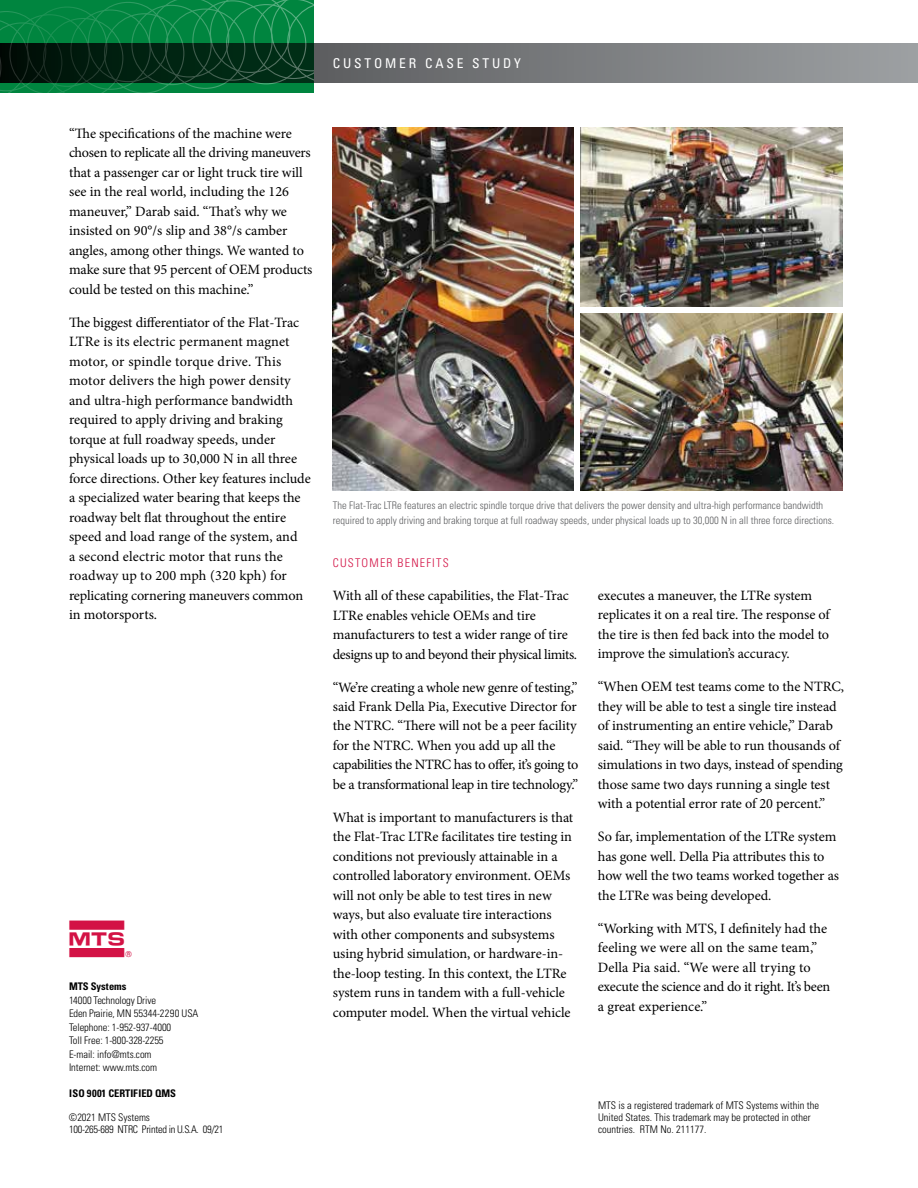
<style>
.page{position:relative;width:918px;height:1188px;background:#fff}
.page>*{position:absolute;margin:0;border:0;box-sizing:border-box;transform-origin:0 0}
.t1{font:40.5px "MTS Systems";color:#d31245}
.t2{font:14.25px/19.5px "Minion Pro";letter-spacing:-.005em;color:#000}
.t3{font:condensed 13.5px "Univers LT Std";letter-spacing:.21em;color:#fff}
.t4{font:300 condensed 12px "Univers LT Std";letter-spacing:.1em;color:#d31245}
.t5{font:300 condensed 10.5px/13.5px "Univers LT Std";letter-spacing:-.005em;color:#000}
.t6{font:300 condensed 10.5px/15px "Univers LT Std";color:#5f6062}
.t7{font:300 condensed 10.5px/12px "Univers LT Std";letter-spacing:-.025em;color:#000}
.t8{font:700 condensed 10.5px "Univers LT Std";letter-spacing:-.005em;color:#000}
</style>
<div class="page">
<svg style="left:314px;top:44px;width:604px;height:38px;background:#7d7f81"></svg>
<svg style="left:0;top:0;width:314px;height:93px;background:#047439"></svg>
<svg style="left:149px;top:0;width:165px;height:83px;background:#0a5f32"></svg>
<svg style="left:0;top:11px;width:123px;height:82px;background:#045129"></svg>
<img style="left:333px;top:127px;width:240px;height:363px">
<img style="left:581px;top:127px;width:261px;height:179px">
<img style="left:581px;top:313px;width:261px;height:177px">
<p class="t3" style="left:333px;top:55px;width:190px">CUSTOMER CASE STUDY</p>
<p class="t2" style="left:69px;top:123px;width:245px">“The specifications of the machine were chosen to replicate all the driving maneuvers that a passenger car or light truck tire will see in the real world, including the 126 maneuver,” Darab said. “That’s why we insisted on 90°/s slip and 38°/s camber angles, among other things. We wanted to make sure that 95 percent of OEM products could be tested on this machine.”</p>
<p class="t2" style="left:69px;top:312px;width:243px">The biggest differentiator of the Flat-Trac LTRe is its electric permanent magnet motor, or spindle torque drive. This motor delivers the high power density and ultra-high performance bandwidth required to apply driving and braking torque at full roadway speeds, under physical loads up to 30,000 N in all three force directions. Other key features include a specialized water bearing that keeps the roadway belt flat throughout the entire speed and load range of the system, and<br>a second electric motor that runs the roadway up to 200 mph (320 kph) for replicating cornering maneuvers common in motorsports.</p>
<h1 class="t1" style="left:68px;top:920px;width:68px">l</h1>
<p class="t8" style="left:69px;top:980px;width:59px">MTS Systems</p>
<p class="t5" style="left:69px;top:993px;width:131px">14000 Technology Drive<br>Eden Prairie, MN 55344-2290 USA<br>Telephone: 1-952-937-4000<br>Toll Free: 1-800-328-2255<br>E-mail: info@mts.com<br>Internet: www.mts.com</p>
<p class="t8" style="left:69px;top:1087px;width:109px">ISO 9001 CERTIFIED QMS</p>
<p class="t7" style="left:69px;top:1111px;width:156px">©2021 MTS Systems<br>100-265-689 NTRC Printed in U.S.A. 09/21</p>
<p class="t6" style="left:333px;top:497px;width:503px">The Flat-Trac LTRe features an electric spindle torque drive that delivers the power density and ultra-high performance bandwidth required to apply driving and braking torque at full roadway speeds, under physical loads up to 30,000 N in all three force directions.</p>
<p class="t4" style="left:333px;top:556px;width:117px">CUSTOMER BENEFITS</p>
<p class="t2" style="left:333px;top:586px;width:246px">With all of these capabilities, the Flat-Trac LTRe enables vehicle OEMs and tire manufacturers to test a wider range of tire designs up to and beyond their physical limits.</p>
<p class="t2" style="left:333px;top:677px;width:247px">“We’re creating a whole new genre of testing,” said Frank Della Pia, Executive Director for the NTRC. “There will not be a peer facility for the NTRC. When you add up all the capabilities the NTRC has to offer, it’s going to be a transformational leap in tire technology.”</p>
<p class="t2" style="left:333px;top:808px;width:242px">What is important to manufacturers is that the Flat-Trac LTRe facilitates tire testing in conditions not previously attainable in a controlled laboratory environment. OEMs will not only be able to test tires in new ways, but also evaluate tire interactions with other components and subsystems using hybrid simulation, or hardware-in&shy;the-loop testing. In this context, the LTRe system runs in tandem with a full-vehicle computer model. When the virtual vehicle</p>
<p class="t2" style="left:598px;top:586px;width:233px">executes a maneuver, the LTRe system replicates it on a real tire. The response of the tire is then fed back into the model to improve the simulation’s accuracy.</p>
<p class="t2" style="left:598px;top:677px;width:248px">“When OEM test teams come to the NTRC, they will be able to test a single tire instead of instrumenting an entire vehicle,” Darab said. “They will be able to run thousands of simulations in two days, instead of spending those same two days running a single test with a potential error rate of 20 percent.”</p>
<p class="t2" style="left:598px;top:827px;width:243px">So far, implementation of the LTRe system has gone well. Della Pia attributes this to how well the two teams worked together as the LTRe was being developed.</p>
<p class="t2" style="left:598px;top:918px;width:234px">“Working with MTS, I definitely had the feeling we were all on the same team,” Della Pia said. “We were all trying to execute the science and do it right. It’s been a great experience.”</p>
<p class="t5" style="left:598px;top:1100px;width:223px;line-height:12px">MTS is a registered trademark of MTS Systems within the<br>United States. This trademark may be protected in other countries. RTM No. 211177.</p>
</div>
